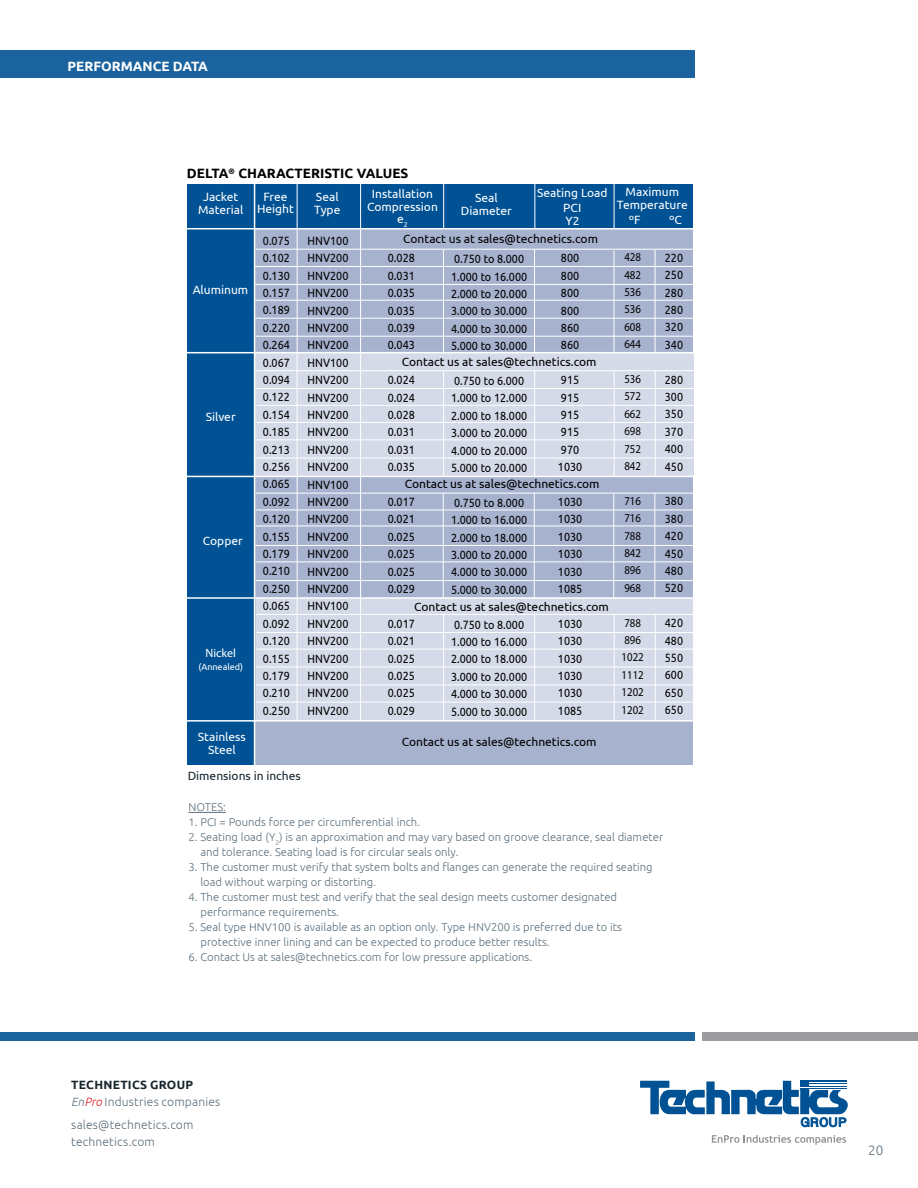
<style>
.page{position:relative;width:918px;height:1188px;background:#fff}
.page>*{position:absolute;margin:0;border:0;box-sizing:border-box;transform-origin:0 0}
.t1{font:700 13.5px "Ubuntu";color:#000}
.t2{font:700 13.5px "Ubuntu";color:#fff}
.t3{font:300 13.5px "Ubuntu";color:#5c6f7c}
.t4{font:12px/17.4px "Ubuntu";color:#000;text-align:justify;scale:.9 1}
.t5{font:12px "Ubuntu";color:#000}
.t6{font:12px/12.8px "Ubuntu";color:#fff;text-align:center}
.t7{font:12px/17.4px "Myriad Pro";color:#000;text-align:justify;scale:.9 1}
.t8{font:300 12px/16.5px "Ubuntu";letter-spacing:.015em;color:#5c6f7c}
.t9{font:12px "Ubuntu";color:#17252d}
.t10{font:12px "Myriad Pro";color:#fff}
.t11{font:300 11.25px/15px "Ubuntu";color:#5c6f7c}
.t12{font:9px "Ubuntu";color:#fff}
.s1{font-weight:700;color:#17252d}
.s2{font-style:italic}
.s3{font-style:italic;color:#ed1e24}
</style>
<div class="page">
<svg style="left:640px;top:1081px;width:208px;height:64px"></svg>
<div style="left:0;top:1032px;width:695px;height:9px;background:#1a639f"></div>
<div style="left:702px;top:1032px;width:216px;height:9px;background:#9c9c9f"></div>
<div style="left:0;top:50px;width:695px;height:28px;background:#1a639f"></div>
<div style="left:187px;top:223px;width:84px;height:541px;background:#005295"></div>
<div style="left:255px;top:229px;width:438px;height:535px;background:#a6b2ce"></div>
<div style="left:256px;top:598px;width:437px;height:123px;background:#d5dae8"></div>
<div style="left:255px;top:353px;width:439px;height:123px;background:#d5dae8"></div>
<hr style="left:188px;top:812px;width:38px;height:1px;background:#5c6f7c">
<div style="left:187px;top:184px;width:506px;height:45px;background:#005295"></div>
<hr style="left:297px;top:180px;width:1px;height:542px;background:#fff">
<hr style="left:360px;top:180px;width:1px;height:541px;background:#fff">
<hr style="left:443px;top:180px;width:1px;height:49px;background:#fff">
<hr style="left:256px;top:249px;width:464px;height:1px;background:#fff">
<hr style="left:170px;top:352px;width:529px;height:1px;background:#fff">
<hr style="left:254px;top:266px;width:463px;height:1px;background:#fff">
<hr style="left:254px;top:284px;width:463px;height:1px;background:#fff">
<hr style="left:255px;top:300px;width:465px;height:1px;background:#fff">
<hr style="left:254px;top:318px;width:467px;height:1px;background:#fff">
<hr style="left:256px;top:336px;width:464px;height:1px;background:#fff">
<hr style="left:256px;top:370px;width:464px;height:1px;background:#fff">
<hr style="left:170px;top:476px;width:529px;height:1px;background:#fff">
<hr style="left:257px;top:405px;width:446px;height:1px;background:#fff">
<hr style="left:256px;top:526px;width:447px;height:1px;background:#fff">
<hr style="left:256px;top:422px;width:450px;height:1px;background:#fff">
<hr style="left:256px;top:439px;width:447px;height:1px;background:#fff">
<hr style="left:256px;top:458px;width:446px;height:1px;background:#fff">
<hr style="left:256px;top:510px;width:444px;height:1px;background:#fff">
<hr style="left:256px;top:493px;width:447px;height:1px;background:#fff">
<hr style="left:256px;top:388px;width:464px;height:1px;background:#fff">
<hr style="left:255px;top:545px;width:444px;height:1px;background:#fff">
<hr style="left:256px;top:562px;width:444px;height:1px;background:#fff">
<hr style="left:256px;top:580px;width:444px;height:1px;background:#fff">
<hr style="left:185px;top:597px;width:515px;height:2px;background:#fff">
<hr style="left:256px;top:614px;width:444px;height:1px;background:#fff">
<hr style="left:256px;top:632px;width:444px;height:1px;background:#fff">
<hr style="left:256px;top:649px;width:444px;height:1px;background:#fff">
<hr style="left:256px;top:667px;width:444px;height:1px;background:#fff">
<hr style="left:256px;top:685px;width:444px;height:1px;background:#fff">
<hr style="left:256px;top:702px;width:444px;height:1px;background:#fff">
<hr style="left:184px;top:720px;width:510px;height:2px;background:#fff">
<hr style="left:254px;top:180px;width:1px;height:605px;background:#fff">
<hr style="left:443px;top:250px;width:1px;height:103px;background:#fff">
<hr style="left:534px;top:180px;width:1px;height:49px;background:#fff">
<hr style="left:614px;top:180px;width:1px;height:49px;background:#fff">
<hr style="left:443px;top:371px;width:1px;height:106px;background:#fff">
<hr style="left:443px;top:493px;width:1px;height:106px;background:#fff">
<hr style="left:443px;top:614px;width:1px;height:107px;background:#fff">
<hr style="left:534px;top:250px;width:1px;height:102px;background:#fff">
<hr style="left:534px;top:370px;width:1px;height:107px;background:#fff">
<hr style="left:534px;top:493px;width:1px;height:105px;background:#fff">
<hr style="left:534px;top:614px;width:1px;height:106px;background:#fff">
<hr style="left:614px;top:251px;width:1px;height:102px;background:#fff">
<hr style="left:614px;top:371px;width:1px;height:105px;background:#fff">
<hr style="left:613px;top:494px;width:1px;height:105px;background:#fff">
<hr style="left:614px;top:615px;width:1px;height:106px;background:#fff">
<hr style="left:655px;top:250px;width:1px;height:102px;background:#fff">
<hr style="left:655px;top:370px;width:1px;height:107px;background:#fff">
<hr style="left:654px;top:493px;width:1px;height:105px;background:#fff">
<hr style="left:655px;top:614px;width:1px;height:106px;background:#fff">
<hr style="left:181px;top:228px;width:529px;height:1px;background:#fff">
<p class="t2" style="left:68px;top:58px;width:142px">PERFORMANCE DATA</p>
<p class="t1" style="left:187px;top:165px;width:223px">DELTA<sup>®</sup> CHARACTERISTIC VALUES</p>
<p class="t6" style="left:198px;top:190px;width:47px">Jacket<br>Material</p>
<p class="t6" style="left:367px;top:187px;width:72px">Installation<br>Compression e<sub>2</sub></p>
<p class="t6" style="left:314px;top:190px;width:28px;text-align:left">Seal<br>Type</p>
<p class="t6" style="left:257px;top:190px;width:38px">Free<br>Height</p>
<p class="t6" style="left:461px;top:191px;width:52px">Seal<br>Diameter</p>
<p class="t6" style="left:537px;top:185px;width:72px;line-height:15px">Seating Load<br>PCI</p>
<p class="t6" style="left:566px;top:214px;width:15px">Y2</p>
<p class="t6" style="left:193px;top:283px;width:57px">Aluminum</p>
<p class="t6" style="left:206px;top:410px;width:31px">Silver</p>
<p class="t6" style="left:203px;top:534px;width:41px">Copper</p>
<p class="t10" style="left:205px;top:646px;width:32px">Nickel</p>
<p class="t12" style="left:198px;top:661px;width:46px">(Annealed)</p>
<p class="t6" style="left:198px;top:730px;width:50px">Stainless<br>Steel</p>
<p class="t4" style="left:263px;top:232px;width:32px">0.075<br>0.102<br>0.130<br>0.157<br>0.189<br>0.220<br>0.264<br>0.067<br>0.094<br>0.122<br>0.154<br>0.185<br>0.213<br>0.256<br>0.065<br>0.092<br>0.120<br>0.155<br>0.179<br>0.210<br>0.250<br>0.065<br>0.092<br>0.120<br>0.155<br>0.179<br>0.210<br>0.250</p>
<p class="t9" style="left:188px;top:769px;width:115px">Dimensions in inches</p>
<p class="t4" style="left:308px;top:232px;width:47px">HNV100<br>HNV200<br>HNV200<br>HNV200<br>HNV200<br>HNV200<br>HNV200<br>HNV100<br>HNV200<br>HNV200<br>HNV200<br>HNV200<br>HNV200<br>HNV200<br>HNV100<br>HNV200<br>HNV200<br>HNV200<br>HNV200<br>HNV200<br>HNV200<br>HNV100<br>HNV200<br>HNV200<br>HNV200<br>HNV200<br>HNV200<br>HNV200</p>
<p class="t5" style="left:403px;top:232px;width:196px">Contact us at sales@technetics.com</p>
<p class="t4" style="left:388px;top:249px;width:32px">0.028<br>0.031<br>0.035<br>0.035<br>0.039<br>0.043</p>
<p class="t4" style="left:388px;top:371px;width:32px">0.024<br>0.024<br>0.028<br>0.031<br>0.031<br>0.035</p>
<p class="t4" style="left:388px;top:493px;width:32px">0.017<br>0.021<br>0.025<br>0.025<br>0.025<br>0.029</p>
<p class="t4" style="left:388px;top:614px;width:32px">0.017<br>0.021<br>0.025<br>0.025<br>0.025<br>0.029</p>
<p class="t4" style="left:561px;top:249px;width:22px">800<br>800<br>800<br>800<br>860<br>860</p>
<p class="t4" style="left:558px;top:371px;width:29px;text-align:left">915<br>915<br>915<br>915<br>970<br>1030</p>
<p class="t4" style="left:558px;top:493px;width:29px">1030<br>1030<br>1030<br>1030<br>1030<br>1085</p>
<p class="t4" style="left:558px;top:614px;width:29px">1030<br>1030<br>1030<br>1030<br>1030<br>1085</p>
<p class="t4" style="left:451px;top:250px;width:86px;text-align:left">0.750 to 8.000<br>1.000 to 16.000<br>2.000 to 20.000<br>3.000 to 30.000<br>4.000 to 30.000<br>5.000 to 30.000</p>
<p class="t4" style="left:451px;top:372px;width:86px;text-align:left">0.750 to 6.000<br>1.000 to 12.000<br>2.000 to 18.000<br>3.000 to 20.000<br>4.000 to 20.000<br>5.000 to 20.000</p>
<p class="t4" style="left:451px;top:494px;width:86px;text-align:left">0.750 to 8.000<br>1.000 to 16.000<br>2.000 to 18.000<br>3.000 to 20.000<br>4.000 to 30.000<br>5.000 to 30.000</p>
<p class="t4" style="left:451px;top:615px;width:86px;text-align:left">0.750 to 8.000<br>1.000 to 16.000<br>2.000 to 18.000<br>3.000 to 20.000<br>4.000 to 30.000<br>5.000 to 30.000</p>
<p class="t5" style="left:402px;top:354px;width:196px">Contact us at sales@technetics.com</p>
<p class="t5" style="left:405px;top:477px;width:196px">Contact us at sales@technetics.com</p>
<p class="t5" style="left:414px;top:600px;width:196px">Contact us at sales@technetics.com</p>
<p class="t5" style="left:402px;top:734px;width:196px">Contact us at sales@technetics.com</p>
<p class="t6" style="left:617px;top:185px;width:72px">Maximum<br>Temperature</p>
<p class="t6" style="left:629px;top:213px;width:13px">ºF</p>
<p class="t6" style="left:669px;top:213px;width:14px">ºC</p>
<p class="t7" style="left:624px;top:248px;width:20px">428<br>482<br>536<br>536<br>608<br>644</p>
<p class="t7" style="left:624px;top:370px;width:20px">536<br>572<br>662<br>698<br>752<br>842</p>
<p class="t7" style="left:624px;top:492px;width:20px">716<br>716<br>788<br>842<br>896<br>968</p>
<p class="t7" style="left:622px;top:614px;width:26px;text-align:left">788<br>896<br>1022<br>1112<br>1202<br>1202</p>
<p class="t4" style="left:665px;top:249px;width:22px">220<br>250<br>280<br>280<br>320<br>340</p>
<p class="t4" style="left:665px;top:370px;width:22px">280<br>300<br>350<br>370<br>400<br>450</p>
<p class="t4" style="left:665px;top:492px;width:22px">380<br>380<br>420<br>450<br>480<br>520</p>
<p class="t4" style="left:665px;top:614px;width:22px">420<br>480<br>550<br>600<br>650<br>650</p>
<p class="t11" style="left:188px;top:799px;width:39px">NOTES:</p>
<p class="t11" style="left:188px;top:814px;width:233px">1. PCI = Pounds force per circumferential inch.</p>
<p class="t11" style="left:200px;top:829px;width:464px;text-indent:-12px">2. Seating load (Y<sub>2</sub>) is an approximation and may vary based on groove clearance, seal diameter and tolerance. Seating load is for circular seals only.</p>
<p class="t11" style="left:200px;top:859px;width:454px;text-indent:-12px">3. The customer must verify that system bolts and flanges can generate the required seating load without warping or distorting.</p>
<p class="t11" style="left:200px;top:889px;width:418px;text-indent:-12px">4. The customer must test and verify that the seal design meets customer designated performance requirements.</p>
<p class="t11" style="left:200px;top:919px;width:423px;text-indent:-12px">5. Seal type HNV100 is available as an option only. Type HNV200 is preferred due to its protective inner lining and can be expected to produce better results.</p>
<p class="t11" style="left:188px;top:949px;width:345px">6. Contact Us at sales@technetics.com for low pressure applications.</p>
<p class="t8" style="left:71px;top:1076px;width:151px"><span class="s1">TECHNETICS GROUP<br></span><span class="s2">En</span><span class="s3">Pro</span> Industries companies</p>
<p class="t8" style="left:71px;top:1116px;width:124px">sales@technetics.com technetics.com</p>
<p class="t3" style="left:868px;top:1142px;width:17px">20</p>
</div>
